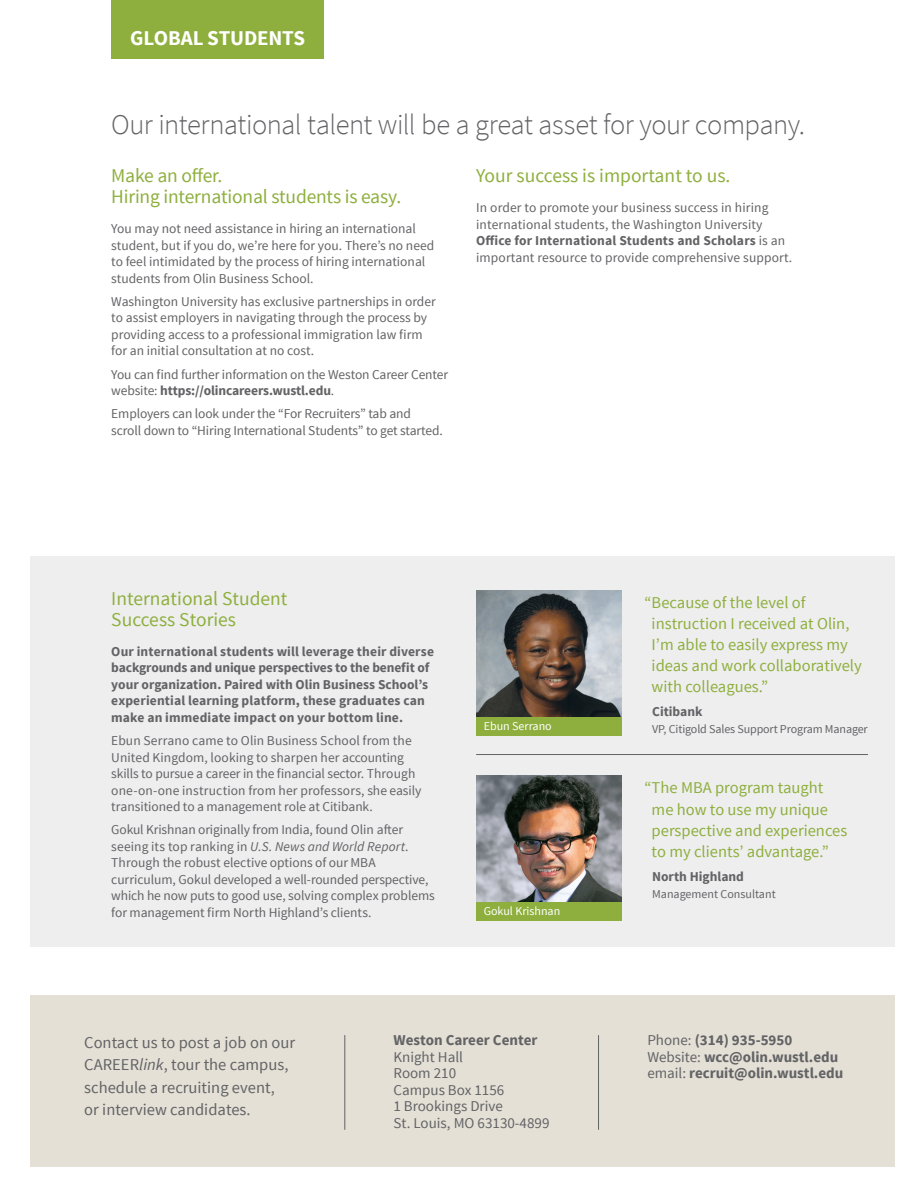
<style>
.page{position:relative;width:923px;height:1198px;background:#fff}
.page>*{position:absolute;margin:0;border:0;box-sizing:border-box;transform-origin:0 0}
.t1{font:300 28.5px "Source Sans Pro";letter-spacing:-.02em;color:#636366}
.t2{font:700 21px "Source Sans Pro";letter-spacing:-.01em;color:#fff}
.t3{font:19.5px/21px "Source Sans Pro";letter-spacing:-.01em;color:#8eaf3d}
.t4{font:16.5px/21px "Source Sans Pro";color:#8eaf3d}
.t5{font:16.5px/22.5px "Source Sans Pro";color:#636366}
.t6{font:700 15px "Source Sans Pro";color:#636366}
.t7{font:15px "Source Sans Pro";color:#636366}
.t8{font:13.5px/16.5px "Source Sans Pro";color:#636366}
.t9{font:700 13.5px/16.5px "Source Sans Pro";letter-spacing:.005em;color:#636366}
.t10{font:12px "Source Sans Pro";letter-spacing:-.01em;color:#636366}
.t11{font:12px "Source Sans Pro";color:#fff}
.s1{font-weight:700}
.s2{font-style:italic}
.s3{font-weight:400}
</style>
<div class="page">
<div style="left:30px;top:994px;width:864px;height:172px;background:#e4e0d6"></div>
<div style="left:111px;top:0;width:213px;height:59px;background:#8eaf3d"></div>
<div style="left:30px;top:556px;width:864px;height:390px;background:#eeeeef"></div>
<hr style="left:344px;top:1034px;width:1px;height:95px;background:#636366">
<hr style="left:598px;top:1034px;width:1px;height:95px;background:#636366">
<img style="left:476px;top:590px;width:145px;height:127px">
<img style="left:476px;top:775px;width:145px;height:126px">
<hr style="left:476px;top:754px;width:391px;height:1px;background:#636366">
<div style="left:476px;top:717px;width:145px;height:18px;background:#8eaf3d"></div>
<div style="left:476px;top:901px;width:145px;height:19px;background:#8eaf3d"></div>
<p class="t2" style="left:130px;top:25px;width:176px">GLOBAL STUDENTS</p>
<p class="t1" style="left:111px;top:107px;width:695px">Our international talent will be a great asset for your company.</p>
<p class="t3" style="left:111px;top:165px;width:291px">Make an offer.<br>Hiring international students is easy.</p>
<p class="t8" style="left:111px;top:220px;width:324px">You may not need assistance in hiring an international student, but if you do, we’re here for you. There’s no need to feel intimidated by the process of hiring international students from Olin Business School.</p>
<p class="t8" style="left:111px;top:293px;width:326px">Washington University has exclusive partnerships in order to assist employers in navigating through the process by providing access to a professional immigration law firm for an initial consultation at no cost.</p>
<p class="t8" style="left:111px;top:366px;width:338px">You can find further information on the Weston Career Center website: <span class="s1">https://olincareers.wustl.edu</span>.</p>
<p class="t8" style="left:111px;top:406px;width:333px">Employers can look under the “For Recruiters” tab and scroll down to “Hiring International Students” to get started.</p>
<p class="t3" style="left:476px;top:165px;width:256px">Your success is important to us.</p>
<p class="t8" style="left:476px;top:199px;width:317px">In order to promote your business success in hiring international students, the Washington University <span class="s1">Office for International Students and Scholars</span> is an important resource to provide comprehensive support.</p>
<p class="t3" style="left:111px;top:588px;width:178px">International Student<br>Success Stories</p>
<p class="t9" style="left:111px;top:643px;width:324px">Our international students will leverage their diverse backgrounds and unique perspectives to the benefit of your organization. Paired with Olin Business School’s experiential learning platform, these graduates can make an immediate impact on your bottom line.</p>
<p class="t8" style="left:111px;top:732px;width:311px">Ebun Serrano came to Olin Business School from the United Kingdom, looking to sharpen her accounting skills to pursue a career in the financial sector. Through one-on-one instruction from her professors, she easily transitioned to a management role at Citibank.</p>
<p class="t8" style="left:111px;top:821px;width:325px">Gokul Krishnan originally from India, found Olin after seeing its top ranking in <span class="s2">U.S. News and World Report</span>.<br>Through the robust elective options of our MBA curriculum, Gokul developed a well-rounded perspective, which he now puts to good use, solving complex problems for management firm North Highland’s clients.</p>
<p class="t11" style="left:483px;top:718px;width:70px">Ebun Serrano</p>
<p class="t11" style="left:483px;top:903px;width:78px">Gokul Krishnan</p>
<p class="t5" style="left:84px;top:1030px;width:212px">Contact us to post a job on our<br>CAREER<span class="s2">link</span>, tour the campus, schedule a recruiting event,<br>or interview candidates.</p>
<p class="t6" style="left:393px;top:1030px;width:145px">Weston Career Center</p>
<p class="t7" style="left:393px;top:1047px;width:71px">Knight Hall</p>
<p class="t7" style="left:393px;top:1063px;width:64px">Room 210</p>
<p class="t7" style="left:393px;top:1080px;width:112px">Campus Box 1156</p>
<p class="t7" style="left:393px;top:1096px;width:111px">1 Brookings Drive</p>
<p class="t7" style="left:393px;top:1113px;width:157px">St. Louis, MO 63130-4899</p>
<p class="t4" style="left:651px;top:592px;width:211px;text-indent:-7px">“Because of the level of instruction I received at Olin,<br>I’m able to easily express my ideas and work collaboratively with colleagues.”</p>
<p class="t9" style="left:651px;top:704px;width:52px">Citibank</p>
<p class="t10" style="left:651px;top:721px;width:217px">VP, Citigold Sales Support Program Manager</p>
<p class="t4" style="left:651px;top:777px;width:197px;text-indent:-7px">“The MBA program taught me how to use my unique perspective and experiences to my clients’ advantage.”</p>
<p class="t9" style="left:651px;top:869px;width:93px">North Highland</p>
<p class="t10" style="left:651px;top:886px;width:125px">Management Consultant</p>
<p class="t6" style="left:647px;top:1030px;width:146px"><span class="s3">Phone:</span> (314) 935-5950</p>
<p class="t6" style="left:647px;top:1046px;width:192px"><span class="s3">Website:</span> wcc@olin.wustl.edu</p>
<p class="t6" style="left:647px;top:1063px;width:197px"><span class="s3">email:</span> recruit@olin.wustl.edu</p>
</div>
